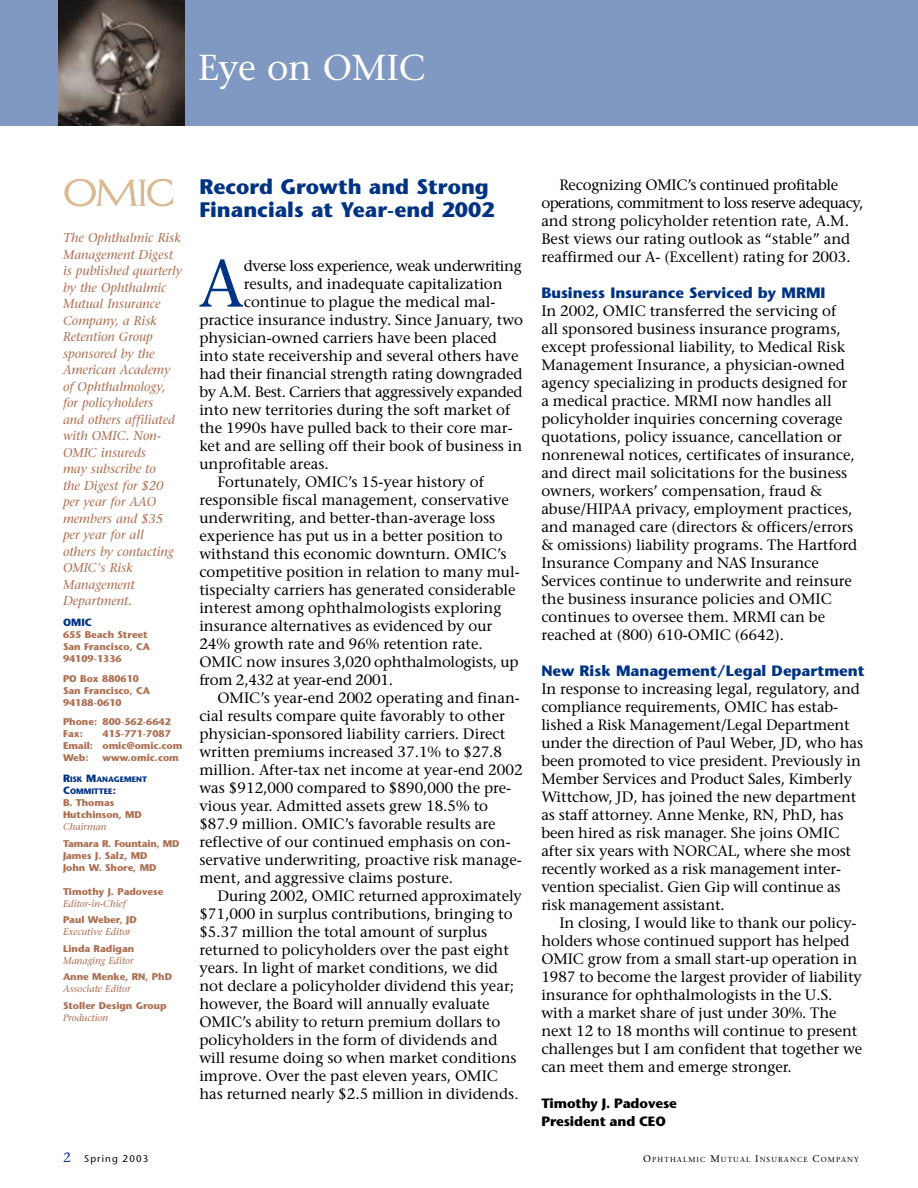
<style>
.page{position:relative;width:918px;height:1188px;background:#fff}
.page>*{position:absolute;margin:0;border:0;box-sizing:border-box;transform-origin:0 0}
.t1{font:66.45px "Stone Serif";color:#003384}
.t2{font:36px "Stone Serif";letter-spacing:-.005em;color:#fff}
.t3{font:700 21px/22.5px "Stone Sans";color:#003384}
.t4{font:15px/18px "Stone Serif";color:#000}
.t5{font:15px "Stone Serif";letter-spacing:-.025em;color:#000}
.t6{font:700 15px "Stone Sans";color:#003384}
.t7{font:700 13.5px/18px "Stone Sans";letter-spacing:-.005em;color:#000}
.t8{font:italic 12.75px/16.5px "Stone Serif";color:#ad6f51}
.t9{font:700 10.5px "Stone Sans";color:#003384}
.t10{font:700 9.75px/12px "Stone Sans";color:#ad6f51}
.t11{font:italic 9.75px "Stone Serif";color:#ad6f51}
.t12{font:9.75px "Stone Sans";letter-spacing:.115em;color:#000}
.t13{font:700 7.8px/12px "Stone Sans";color:#003384}
.t14{font:7.35px "Stone Serif";letter-spacing:.155em;color:#000}
.s1{font-size:10.5px}
.s2{font-family:"Stone Serif";font-size:13.5px;color:#003384}
.s3{font-size:9.75px}
</style>
<div class="page">
<div style="left:0;top:0;width:918px;height:126px;background:#8099c2"></div>
<svg style="left:64px;top:179px;width:109px;height:28px"></svg>
<img style="left:58px;top:0;width:126px;height:126px">
<h2 class="t2" style="left:198px;top:54px;width:229px">Eye on OMIC</h2>
<p class="t8" style="left:63px;top:231px;width:121px">The Ophthalmic Risk<br>Management Digest is published quarterly by the Ophthalmic<br>Mutual Insurance<br>Company, a Risk<br>Retention Group sponsored by the<br>American Academy of Ophthalmology, for policyholders<br>and others affiliated with OMIC. Non-<br>OMIC insureds<br>may subscribe to<br>the Digest for $20 per year for AAO members and $35 per year for all<br>others by contacting<br>OMIC's Risk<br>Management<br>Department.</p>
<p class="t9" style="left:63px;top:618px;width:30px">OMIC</p>
<p class="t10" style="left:63px;top:630px;width:88px">655 Beach Street<br>San Francisco, CA<br>94109-1336</p>
<p class="t10" style="left:63px;top:673px;width:88px">PO Box 880610<br>San Francisco, CA<br>94188-0610</p>
<p class="t10" style="left:63px;top:717px;width:109px">Phone: 800-562-6642<br>Fax:</p>
<p class="t10" style="left:63px;top:729px;width:121px;text-indent:40px">415-771-7087<br>Email: omic@omic.com<br>Web:</p>
<p class="t10" style="left:103px;top:753px;width:78px">www.omic.com</p>
<p class="t13" style="left:63px;top:774px;width:86px"><span class="s1">R</span>ISK <span class="s1">M</span>ANAGEMENT<br><span class="s1">C</span>OMMITTEE<span class="s1">:</span></p>
<p class="t10" style="left:63px;top:798px;width:81px">B. Thomas<br>Hutchinson, MD</p>
<p class="t11" style="left:63px;top:823px;width:45px">Chairman</p>
<p class="t10" style="left:63px;top:838px;width:118px">Tamara R. Fountain, MD<br>James J. Salz, MD<br>John W. Shore, MD</p>
<p class="t10" style="left:63px;top:886px;width:102px">Timothy J. Padovese</p>
<p class="t11" style="left:63px;top:899px;width:64px">Editor-in-Chief</p>
<p class="t10" style="left:63px;top:915px;width:75px">Paul Weber, JD</p>
<p class="t11" style="left:63px;top:928px;width:69px">Executive Editor</p>
<p class="t10" style="left:63px;top:943px;width:73px">Linda Radigan</p>
<p class="t11" style="left:63px;top:956px;width:72px">Managing Editor</p>
<p class="t10" style="left:63px;top:972px;width:111px">Anne Menke, RN, PhD</p>
<p class="t11" style="left:63px;top:985px;width:69px">Associate Editor</p>
<p class="t10" style="left:63px;top:1000px;width:105px">Stoller Design Group</p>
<p class="t11" style="left:63px;top:1013px;width:47px">Production</p>
<h3 class="t3" style="left:199px;top:178px;width:297px">Record Growth and Strong<br>Financials at Year-end 2002</h3>
<h1 class="t1" style="left:199px;top:257px;width:47px">A</h1>
<p class="t5" style="left:244px;top:260px;width:280px">dverse loss experience, weak underwriting</p>
<p class="t4" style="left:244px;top:276px;width:260px">results, and inadequate capitalization</p>
<p class="t4" style="left:244px;top:294px;width:253px">continue to plague the medical mal-</p>
<p class="t4" style="left:199px;top:312px;width:325px">practice insurance industry. Since January, two</p>
<p class="t4" style="left:199px;top:330px;width:299px">physician-owned carriers have been placed</p>
<p class="t4" style="left:199px;top:348px;width:321px">into state receivership and several others have</p>
<p class="t4" style="left:199px;top:366px;width:325px">had their financial strength rating downgraded</p>
<p class="t5" style="left:199px;top:386px;width:325px">by A.M. Best. Carriers that aggressively expanded</p>
<p class="t4" style="left:199px;top:402px;width:312px">into new territories during the soft market of</p>
<p class="t4" style="left:199px;top:420px;width:315px">the 1990s have pulled back to their core mar-</p>
<p class="t4" style="left:199px;top:438px;width:325px">ket and are selling off their book of business in</p>
<p class="t4" style="left:199px;top:456px;width:131px">unprofitable areas.</p>
<p class="t4" style="left:217px;top:474px;width:268px">Fortunately, OMIC’s 15-year history of</p>
<p class="t4" style="left:199px;top:492px;width:311px">responsible fiscal management, conservative</p>
<p class="t4" style="left:199px;top:510px;width:297px">underwriting, and better-than-average loss</p>
<p class="t4" style="left:199px;top:528px;width:305px">experience has put us in a better position to</p>
<p class="t4" style="left:199px;top:546px;width:309px">withstand this economic downturn. OMIC’s</p>
<p class="t4" style="left:199px;top:564px;width:322px">competitive position in relation to many mul-</p>
<p class="t4" style="left:199px;top:582px;width:318px">tispecialty carriers has generated considerable</p>
<p class="t4" style="left:199px;top:600px;width:304px">interest among ophthalmologists exploring</p>
<p class="t4" style="left:199px;top:618px;width:294px">insurance alternatives as evidenced by our</p>
<p class="t4" style="left:199px;top:636px;width:285px">24% growth rate and 96% retention rate.</p>
<p class="t4" style="left:199px;top:654px;width:321px">OMIC now insures 3,020 ophthalmologists, up</p>
<p class="t4" style="left:199px;top:672px;width:195px">from 2,432 at year-end 2001.</p>
<p class="t4" style="left:217px;top:690px;width:304px">OMIC’s year-end 2002 operating and finan-</p>
<p class="t4" style="left:199px;top:708px;width:307px">cial results compare quite favorably to other</p>
<p class="t4" style="left:199px;top:726px;width:308px">physician-sponsored liability carriers. Direct</p>
<p class="t4" style="left:199px;top:744px;width:304px">written premiums increased 37.1% to $27.8</p>
<p class="t4" style="left:199px;top:762px;width:325px">million. After-tax net income at year-end 2002</p>
<p class="t4" style="left:199px;top:780px;width:313px">was $912,000 compared to $890,000 the pre-</p>
<p class="t4" style="left:199px;top:798px;width:290px">vious year. Admitted assets grew 18.5% to</p>
<p class="t4" style="left:199px;top:816px;width:298px">$87.9 million. OMIC’s favorable results are</p>
<p class="t4" style="left:199px;top:834px;width:313px">reflective of our continued emphasis on con-</p>
<p class="t4" style="left:199px;top:852px;width:324px">servative underwriting, proactive risk manage-</p>
<p class="t4" style="left:199px;top:870px;width:255px">ment, and aggressive claims posture.</p>
<p class="t4" style="left:217px;top:888px;width:306px">During 2002, OMIC returned approximately</p>
<p class="t4" style="left:199px;top:906px;width:315px">$71,000 in surplus contributions, bringing to</p>
<p class="t4" style="left:199px;top:924px;width:290px">$5.37 million the total amount of surplus</p>
<p class="t4" style="left:199px;top:942px;width:311px">returned to policyholders over the past eight</p>
<p class="t4" style="left:199px;top:960px;width:300px">years. In light of market conditions, we did</p>
<p class="t4" style="left:199px;top:978px;width:316px">not declare a policyholder dividend this year;</p>
<p class="t4" style="left:199px;top:996px;width:292px">however, the Board will annually evaluate</p>
<p class="t4" style="left:199px;top:1014px;width:303px">OMIC’s ability to return premium dollars to</p>
<p class="t4" style="left:199px;top:1032px;width:300px">policyholders in the form of dividends and</p>
<p class="t4" style="left:199px;top:1050px;width:319px">will resume doing so when market conditions</p>
<p class="t4" style="left:199px;top:1068px;width:300px">improve. Over the past eleven years, OMIC</p>
<p class="t4" style="left:199px;top:1086px;width:321px">has returned nearly $2.5 million in dividends.</p>
<p class="t4" style="left:541px;top:177px;width:324px;text-indent:18px">Recognizing OMIC’s continued profitable operations, commitment to loss reserve adequacy, and strong policyholder retention rate, A.M.<br>Best views our rating outlook as “stable” and reaffirmed our A- (Excellent) rating for 2003.</p>
<p class="t6" style="left:541px;top:287px;width:286px">Business Insurance Serviced by MRMI</p>
<p class="t4" style="left:541px;top:303px;width:317px">In 2002, OMIC transferred the servicing of<br>all sponsored business insurance programs, except professional liability, to Medical Risk Management Insurance, a physician-owned agency specializing in products designed for a medical practice. MRMI now handles all policyholder inquiries concerning coverage quotations, policy issuance, cancellation or nonrenewal notices, certificates of insurance, and direct mail solicitations for the business owners, workers’ compensation, fraud &amp; abuse/HIPAA privacy, employment practices, and managed care (directors &amp; officers/errors &amp; omissions) liability programs. The Hartford Insurance Company and NAS Insurance Services continue to underwrite and reinsure the business insurance policies and OMIC continues to oversee them. MRMI can be reached at (800) 610-OMIC (6642).</p>
<p class="t6" style="left:541px;top:665px;width:325px">New Risk Management/Legal Department</p>
<p class="t4" style="left:541px;top:681px;width:323px">In response to increasing legal, regulatory, and compliance requirements, OMIC has estab&shy;lished a Risk Management/Legal Department under the direction of Paul Weber, JD, who has been promoted to vice president. Previously in Member Services and Product Sales, Kimberly Wittchow, JD, has joined the new department as staff attorney. Anne Menke, RN, PhD, has been hired as risk manager. She joins OMIC after six years with NORCAL, where she most recently worked as a risk management inter&shy;vention specialist. Gien Gip will continue as risk management assistant.</p>
<p class="t4" style="left:541px;top:915px;width:322px;text-indent:18px">In closing, I would like to thank our policy&shy;holders whose continued support has helped OMIC grow from a small start-up operation in 1987 to become the largest provider of liability insurance for ophthalmologists in the U.S. with a market share of just under 30%. The next 12 to 18 months will continue to present challenges but I am confident that together we can meet them and emerge stronger.</p>
<p class="t7" style="left:541px;top:1095px;width:137px">Timothy J. Padovese<br>President and CEO</p>
<p class="t12" style="left:63px;top:1155px;width:87px"><span class="s2">2</span> Spring 2003</p>
<p class="t14" style="left:643px;top:1157px;width:217px"><span class="s3">O</span>PHTHALMIC <span class="s3">M</span>UTUAL <span class="s3">I</span>NSURANCE <span class="s3">C</span>OMPANY</p>
</div>
